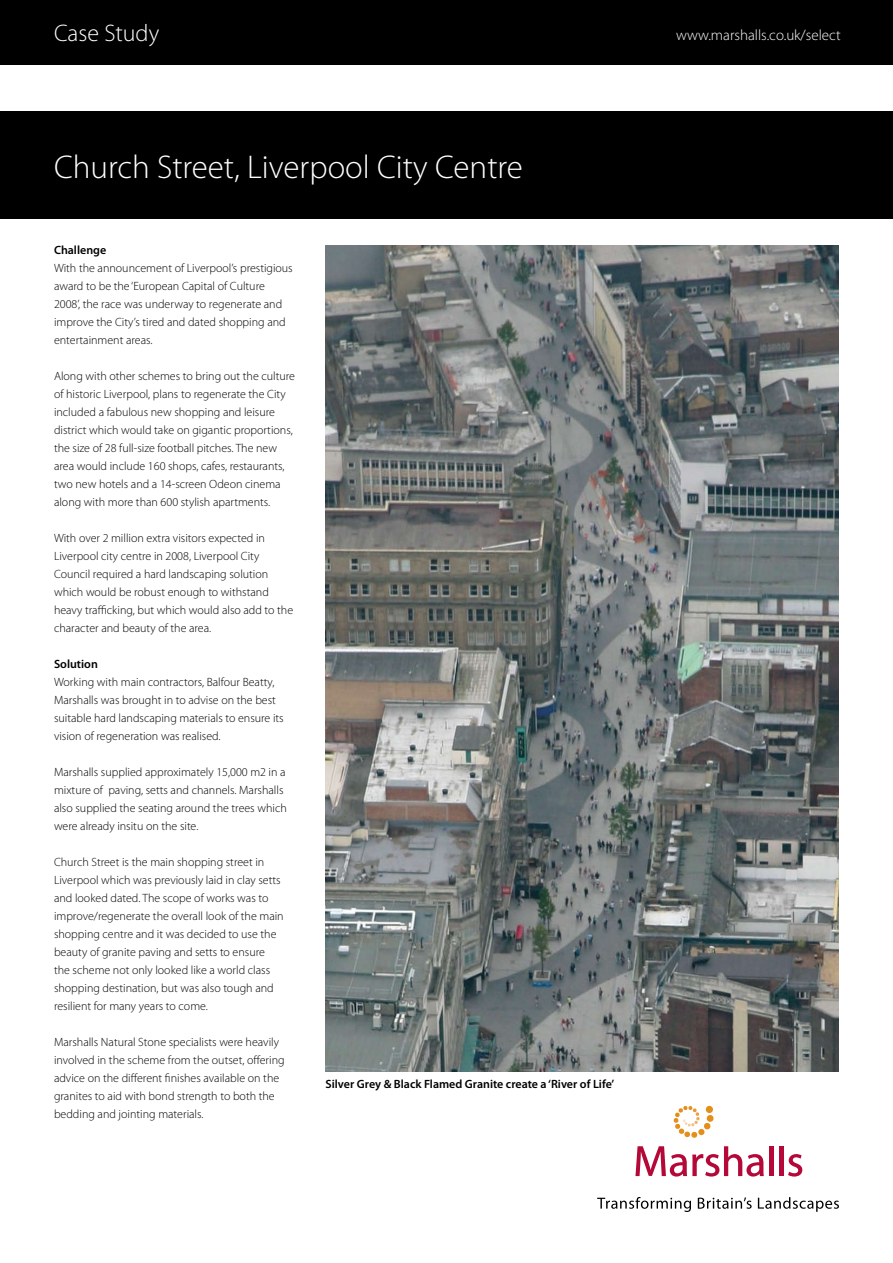
<style>
.page{position:relative;width:893px;height:1263px;background:#fff}
.page>*{position:absolute;margin:0;border:0;box-sizing:border-box;transform-origin:0 0}
.t1{font:300 33px "Myriad Pro";color:#fff}
.t2{font:300 24px "Myriad Pro";color:#fff}
.t3{font:300 15px "Myriad Pro";color:#fff}
.t4{font:300 12px/18px "Myriad Pro";color:#000}
.t5{font:600 12px "Myriad Pro";color:#000}
</style>
<div class="page">
<div style="left:0;top:0;width:893px;height:65px;background:#000"></div>
<div style="left:0;top:111px;width:893px;height:107px;background:#000"></div>
<svg style="left:673px;top:1106px;width:41px;height:32px"></svg>
<svg style="left:635px;top:1146px;width:129px;height:30px"></svg>
<hr style="left:769px;top:1146px;width:4px;height:30px;background:#b30838">
<div style="left:779px;top:1146px;width:5px;height:30px;background:#b30838"></div>
<svg style="left:788px;top:1154px;width:14px;height:22px"></svg>
<svg style="left:597px;top:1197px;width:94px;height:15px"></svg>
<svg style="left:698px;top:1197px;width:54px;height:12px"></svg>
<svg style="left:758px;top:1197px;width:81px;height:15px"></svg>
<img style="left:326px;top:245px;width:513px;height:826px">
<h2 class="t2" style="left:54px;top:19px;width:107px">Case Study</h2>
<h1 class="t1" style="left:54px;top:149px;width:470px">Church Street, Liverpool City Centre</h1>
<p class="t5" style="left:54px;top:243px;width:54px">Challenge</p>
<p class="t4" style="left:54px;top:259px;width:240px">With the announcement of Liverpool’s prestigious award to be the ‘European Capital of Culture 2008’, the race was underway to regenerate and improve the City’s tired and dated shopping and entertainment areas.</p>
<p class="t4" style="left:54px;top:367px;width:243px">Along with other schemes to bring out the culture of historic Liverpool, plans to regenerate the City included a fabulous new shopping and leisure district which would take on gigantic proportions, the size of 28 full-size football pitches. The new area would include 160 shops, cafes, restaurants, two new hotels and a 14-screen Odeon cinema along with more than 600 stylish apartments.</p>
<p class="t4" style="left:54px;top:529px;width:241px">With over 2 million extra visitors expected in Liverpool city centre in 2008, Liverpool City Council required a hard landscaping solution which would be robust enough to withstand heavy trafficking, but which would also add to the character and beauty of the area.</p>
<p class="t5" style="left:54px;top:657px;width:45px">Solution</p>
<p class="t4" style="left:54px;top:673px;width:231px">Working with main contractors, Balfour Beatty, Marshalls was brought in to advise on the best suitable hard landscaping materials to ensure its vision of regeneration was realised.</p>
<p class="t4" style="left:54px;top:763px;width:234px">Marshalls supplied approximately 15,000 m2 in a mixture of paving, setts and channels. Marshalls also supplied the seating around the trees which were already insitu on the site.</p>
<p class="t4" style="left:54px;top:853px;width:231px">Church Street is the main shopping street in Liverpool which was previously laid in clay setts and looked dated. The scope of works was to improve/regenerate the overall look of the main shopping centre and it was decided to use the beauty of granite paving and setts to ensure the scheme not only looked like a world class shopping destination, but was also tough and resilient for many years to come.</p>
<p class="t4" style="left:54px;top:1033px;width:232px">Marshalls Natural Stone specialists were heavily involved in the scheme from the outset, offering advice on the different finishes available on the granites to aid with bond strength to both the bedding and jointing materials.</p>
<p class="t5" style="left:326px;top:1076px;width:290px">Silver Grey &amp; Black Flamed Granite create a ‘River of Life’</p>
<p class="t3" style="left:676px;top:26px;width:166px">www.marshalls.co.uk/select</p>
</div>
